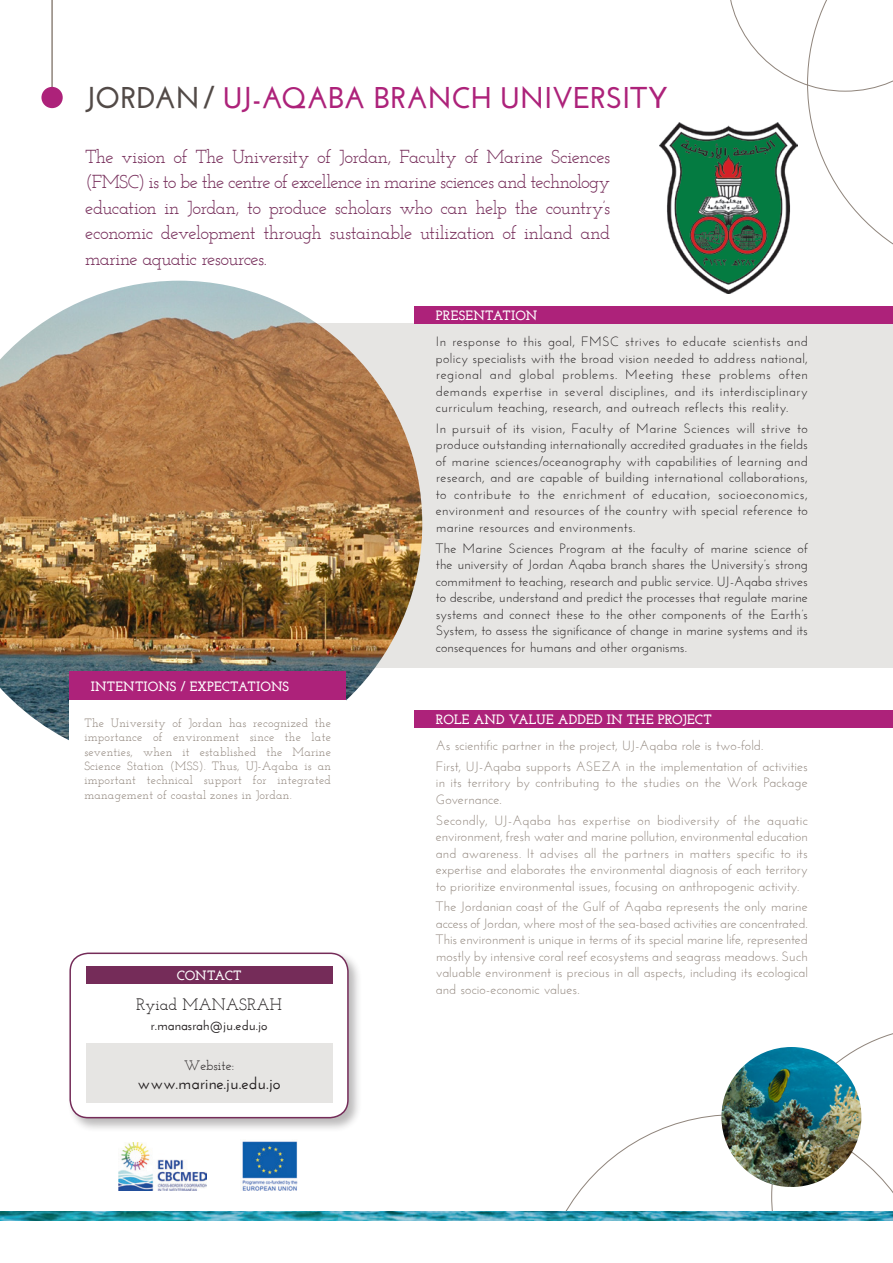
<style>
.page{position:relative;width:893px;height:1263px;background:#fff}
.page>*{position:absolute;margin:0;border:0;box-sizing:border-box;transform-origin:0 0}
.PAYS_PARTENAIRES{font:700 30px "Josefin Sans";letter-spacing:-.01em;color:#ad227a}
.CHAPEAU{font:18.75px/25.5px "Josefin Slab";letter-spacing:-.025em;color:#752c59;text-align:justify}
.t1{font:600 16.5px "Josefin Sans";color:#231f20}
.t2{font:16.5px "Josefin Slab";color:#231f20}
.TEXTE{font:13.5px/16.5px "Josefin Sans";letter-spacing:.01em;color:#231f20;text-align:justify}
.TEXTE-2{font:13.5px/16.5px "Josefin Sans";color:#8f847b;text-align:justify}
.TEXTE-3{font:700 13.5px "Josefin Slab";letter-spacing:.01em;color:#fff}
.t3{font:600 13.5px "Josefin Sans";color:#231f20}
.t4{font:13.5px "Josefin Slab";color:#231f20}
.t5{font:12px/14.4px "Josefin Slab";letter-spacing:.02em;color:#8f847b;text-align:justify}
.s1{color:#524a47}
</style>
<div class="page">
<div style="left:279px;top:323px;width:614px;height:345px;background:#e6e5e3"></div>
<img style="left:0;top:281px;width:422px;height:460px">
<div style="left:67px;top:950px;width:296px;height:182px;background:#231f20;opacity:.31"></div>
<div style="left:70px;top:953px;width:278px;height:165px;background:#fff;border-radius:18px"></div>
<div style="left:69px;top:952px;width:280px;height:166px;border:2px solid #752c59;border-radius:18px"></div>
<div style="left:415px;top:710px;width:478px;height:17px;background:#ad227a"></div>
<hr style="left:51px;top:0;width:2px;height:99px;background:#8f847b">
<div style="left:41px;top:87px;width:22px;height:21px;background:#ad227a;border-radius:50%"></div>
<svg style="left:730px;top:0;width:163px;height:245px"></svg>
<div style="left:415px;top:306px;width:478px;height:17px;background:#ad227a"></div>
<div style="left:86px;top:967px;width:246px;height:17px;background:#752c59"></div>
<div style="left:86px;top:1043px;width:246px;height:60px;background:#e6e5e3"></div>
<img style="left:242px;top:1141px;width:56px;height:50px">
<svg style="left:562px;top:1114px;width:209px;height:107px"></svg>
<svg style="left:771px;top:1033px;width:122px;height:188px"></svg>
<img style="left:721px;top:1047px;width:140px;height:140px;border-radius:70px">
<svg style="left:118px;top:1142px;width:89px;height:49px"></svg>
<img style="left:0;top:1212px;width:893px;height:8px">
<div style="left:69px;top:671px;width:277px;height:30px;background:#ad227a"></div>
<div style="left:69px;top:701px;width:277px;height:208px;background:#fff"></div>
<img style="left:660px;top:122px;width:137px;height:172px">
<p class="PAYS_PARTENAIRES" style="left:85px;top:80px;width:584px"><span class="s1">JORDAN/</span> UJ-AQABA BRANCH UNIVERSITY</p>
<p class="CHAPEAU" style="left:85px;top:144px;width:527px">The vision of The University of Jordan, Faculty of Marine Sciences (FMSC) is to be the centre of excellence in marine sciences and technology education in Jordan, to produce scholars who can help the country’s economic development through sustainable utilization of inland and marine aquatic resources.</p>
<p class="TEXTE-3" style="left:436px;top:307px;width:103px">PRESENTATION</p>
<p class="TEXTE-3" style="left:91px;top:678px;width:200px">INTENTIONS / EXPECTATIONS</p>
<p class="t5" style="left:84px;top:715px;width:248px">The University of Jordan has recognized the importance of environment since the late seventies, when it established the Marine Science Station (MSS). Thus, UJ-Aqaba is an important technical support for integrated management of coastal zones in Jordan.</p>
<p class="TEXTE-3" style="left:177px;top:968px;width:66px">CONTACT</p>
<p class="t2" style="left:136px;top:995px;width:148px">Ryiad MANASRAH</p>
<p class="t3" style="left:151px;top:1017px;width:118px">r.manasrah@ju.edu.jo</p>
<p class="t4" style="left:184px;top:1057px;width:51px">Website:</p>
<p class="t1" style="left:138px;top:1073px;width:144px">www.marine.ju.edu.jo</p>
<p class="TEXTE" style="left:436px;top:333px;width:374px">In response to this goal, FMSC strives to educate scientists and policy specialists with the broad vision needed to address national, regional and global problems. Meeting these problems often demands expertise in several disciplines, and its interdisciplinary curriculum teaching, research, and outreach reflects this reality.</p>
<p class="TEXTE" style="left:436px;top:420px;width:374px">In pursuit of its vision, Faculty of Marine Sciences will strive to produce outstanding internationally accredited graduates in the fields of marine sciences/oceanography with capabilities of learning and research, and are capable of building international collaborations, to contribute to the enrichment of education, socioeconomics, environment and resources of the country with special reference to marine resources and environments.</p>
<p class="TEXTE" style="left:436px;top:539px;width:374px">The Marine Sciences Program at the faculty of marine science of the university of Jordan Aqaba branch shares the University’s strong commitment to teaching, research and public service. UJ-Aqaba strives to describe, understand and predict the processes that regulate marine systems and connect these to the other components of the Earth’s System, to assess the significance of change in marine systems and its consequences for humans and other organisms.</p>
<p class="TEXTE-3" style="left:436px;top:711px;width:277px">ROLE AND VALUE ADDED IN THE PROJECT</p>
<p class="TEXTE-2" style="left:436px;top:737px;width:329px">As scientific partner in the project, UJ-Aqaba role is two-fold.</p>
<p class="TEXTE-2" style="left:436px;top:758px;width:374px">First, UJ-Aqaba supports ASEZA in the implementation of activities in its territory by contributing to the studies on the Work Package Governance.</p>
<p class="TEXTE-2" style="left:436px;top:811px;width:374px">Secondly, UJ-Aqaba has expertise on biodiversity of the aquatic environment, fresh water and marine pollution, environmental education and awareness. It advises all the partners in matters specific to its expertise and elaborates the environmental diagnosis of each territory to prioritize environmental issues, focusing on anthropogenic activity.</p>
<p class="TEXTE-2" style="left:436px;top:898px;width:374px">The Jordanian coast of the Gulf of Aqaba represents the only marine access of Jordan, where most of the sea-based activities are concentrated.<br>This environment is unique in terms of its special marine life, represented mostly by intensive coral reef ecosystems and seagrass meadows. Such valuable environment is precious in all aspects, including its ecological and socio-economic values.</p>
</div>
